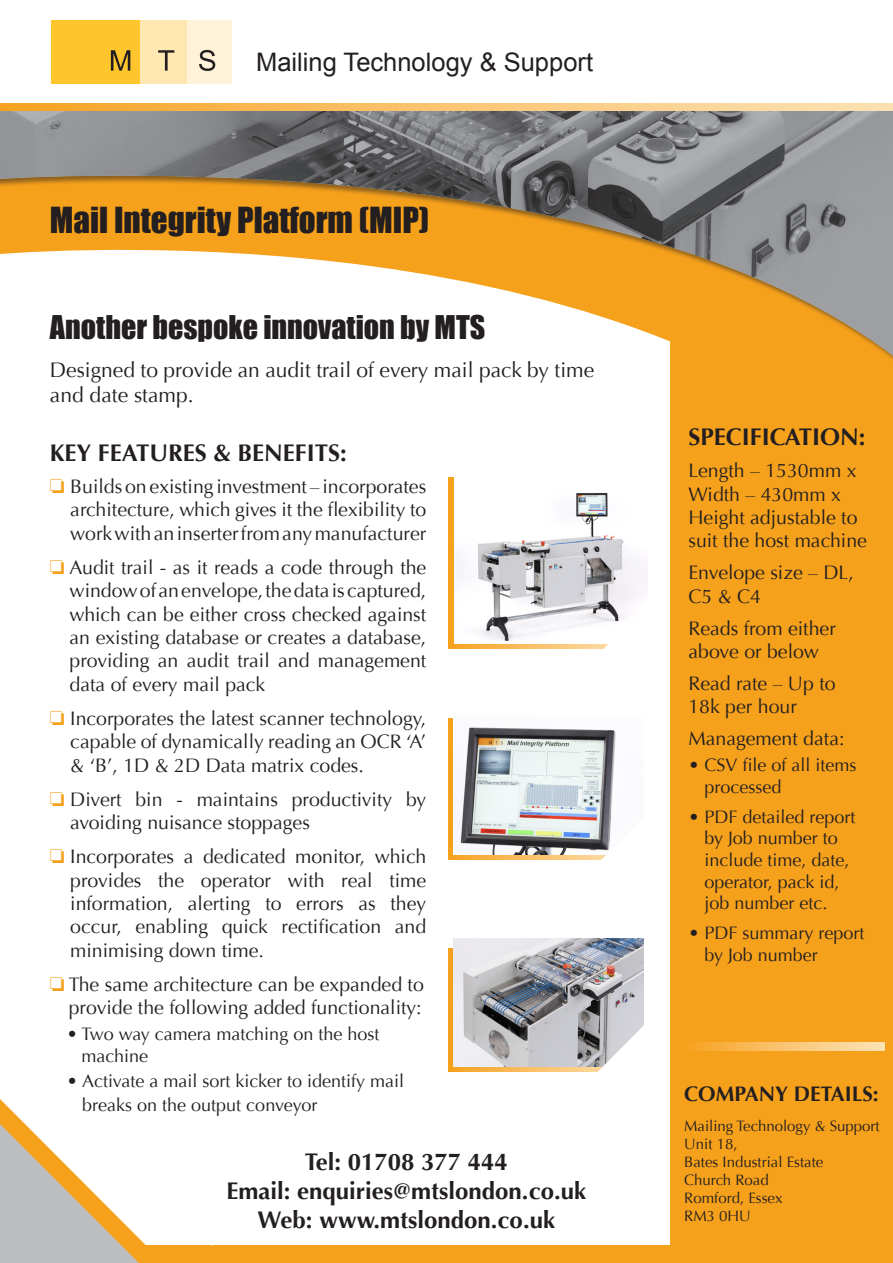
<style>
.page{position:relative;width:893px;height:1263px;background:#fff}
.page>*{position:absolute;margin:0;border:0;box-sizing:border-box;transform-origin:0 0}
.t1{font:33px "Impact";color:#231f20}
.t2{font:30px "Impact";color:#231f20}
.t3{font:25.5px "Arial";color:#231f20}
.t4{font:700 24px "Optima";color:#231f20}
.t5{font:21px/25.2px "Optima";color:#231f20}
.t6{font:700 21px "Optima";color:#231f20}
.t7{font:19.5px/23.4px "Optima";color:#231f20}
.t8{font:18px/21.6px "Optima";color:#231f20}
.t9{font:15px/18px "Optima";color:#231f20}
.s1{color:#f6a11c}
</style>
<div class="page">
<div style="left:142px;top:1246px;width:751px;height:17px;background:#f6a11c"></div>
<svg style="left:0;top:1246px;width:142px;height:17px;background:#c0bab2"></svg>
<svg style="left:0;top:1099px;width:274px;height:147px"></svg>
<svg style="left:448px;top:494px;width:131px;height:155px;background:#f7b145"></svg>
<img style="left:454px;top:494px;width:193px;height:149px">
<svg style="left:579px;top:579px;width:92px;height:118px"></svg>
<svg style="left:448px;top:719px;width:120px;height:140px"></svg>
<img style="left:453px;top:719px;width:163px;height:136px">
<svg style="left:568px;top:799px;width:103px;height:118px"></svg>
<svg style="left:449px;top:948px;width:119px;height:123px"></svg>
<img style="left:454px;top:938px;width:190px;height:129px">
<svg style="left:568px;top:1008px;width:103px;height:117px"></svg>
<div style="left:671px;top:324px;width:222px;height:939px;background:#f6a11c"></div>
<svg style="left:696px;top:1043px;width:188px;height:7px"></svg>
<div style="left:0;top:0;width:893px;height:374px;background:#231f20;opacity:.5"></div>
<svg style="left:0;top:356px;width:893px;height:10px"></svg>
<img style="left:0;top:111px;width:893px;height:245px">
<div style="left:0;top:0;width:893px;height:111px;background:#fff"></div>
<svg style="left:0;top:103px;width:893px;height:8px;background:#f9c36f"></svg>
<div style="left:51px;top:20px;width:89px;height:64px;background:#ffc52d"></div>
<div style="left:140px;top:20px;width:47px;height:64px;background:#ffe7b1"></div>
<div style="left:187px;top:20px;width:45px;height:64px;background:#fff2d8"></div>
<svg style="left:111px;top:50px;width:19px;height:21px"></svg>
<svg style="left:158px;top:50px;width:16px;height:21px"></svg>
<svg style="left:199px;top:50px;width:16px;height:21px"></svg>
<p class="t3" style="left:256px;top:45px;width:338px">Mailing Technology &amp; Support</p>
<p class="t1" style="left:50px;top:194px;width:381px">Mail Integrity Platform (MIP)</p>
<p class="t2" style="left:50px;top:304px;width:437px">Another bespoke innovation by MTS</p>
<p class="t5" style="left:50px;top:358px;width:546px">Designed to provide an audit trail of every mail pack by time and date stamp.</p>
<p class="t4" style="left:50px;top:439px;width:298px">KEY FEATURES &amp; BENEFITS:</p>
<p class="t7" style="left:70px;top:475px;width:358px;text-align:justify;text-indent:-20px"><span class="s1">□</span> Builds on existing investment – incorporates architecture, which gives it the flexibility to work with an inserter from any manufacturer</p>
<p class="t7" style="left:70px;top:556px;width:358px;text-align:justify;text-indent:-20px"><span class="s1">□</span> Audit trail - as it reads a code through the window of an envelope, the data is captured, which can be either cross checked against an existing database or creates a database, providing an audit trail and management data of every mail pack</p>
<p class="t7" style="left:70px;top:707px;width:358px;text-align:justify;text-indent:-20px"><span class="s1">□</span> Incorporates the latest scanner technology, capable of dynamically reading an OCR ‘A’ &amp; ‘B’, 1D &amp; 2D Data matrix codes.</p>
<p class="t7" style="left:70px;top:788px;width:358px;text-indent:-20px"><span class="s1">□</span> Divert bin - maintains productivity by avoiding nuisance stoppages</p>
<p class="t7" style="left:70px;top:845px;width:358px;text-align:justify;text-indent:-20px"><span class="s1">□</span> Incorporates a dedicated monitor, which provides the operator with real time information, alerting to errors as they occur, enabling quick rectification and minimising down time.</p>
<p class="t7" style="left:50px;top:973px;width:375px;text-align:right"><span class="s1">□</span> The same architecture can be expanded to provide the following added functionality:</p>
<p class="t8" style="left:82px;top:1023px;width:299px;text-indent:-15px">• Two way camera matching on the host machine</p>
<p class="t8" style="left:82px;top:1070px;width:324px;line-height:23.4px;text-indent:-15px">• Activate a mail sort kicker to identify mail breaks on the output conveyor</p>
<p class="t4" style="left:305px;top:1148px;width:205px">Tel: 01708 377 444</p>
<p class="t4" style="left:227px;top:1177px;width:361px">Email: enquiries@mtslondon.co.uk</p>
<p class="t4" style="left:258px;top:1206px;width:299px">Web: www.mtslondon.co.uk</p>
<p class="t4" style="left:688px;top:423px;width:179px">SPECIFICATION:</p>
<p class="t7" style="left:688px;top:459px;width:180px">Length – 1530mm x<br>Width – 430mm x<br>Height adjustable to suit the host machine</p>
<p class="t7" style="left:688px;top:561px;width:167px">Envelope size – DL,<br>C5 &amp; C4</p>
<p class="t7" style="left:688px;top:616px;width:149px">Reads from either above or below</p>
<p class="t7" style="left:688px;top:672px;width:149px">Read rate – Up to<br>18k per hour</p>
<p class="t7" style="left:688px;top:727px;width:158px">Management data:</p>
<p class="t8" style="left:704px;top:754px;width:154px;text-indent:-16px">• CSV file of all items processed</p>
<p class="t8" style="left:704px;top:806px;width:153px;text-indent:-16px">• PDF detailed report by Job number to include time, date, operator, pack id, job number etc.</p>
<p class="t8" style="left:704px;top:922px;width:162px;text-indent:-16px">• PDF summary report by Job number</p>
<p class="t6" style="left:684px;top:1081px;width:196px">COMPANY DETAILS:</p>
<p class="t9" style="left:684px;top:1117px;width:197px">Mailing Technology &amp; Support</p>
<p class="t9" style="left:684px;top:1135px;width:141px">Unit 18,<br>Bates Industrial Estate</p>
<p class="t9" style="left:684px;top:1171px;width:86px">Church Road</p>
<p class="t9" style="left:684px;top:1189px;width:100px">Romford, Essex</p>
<p class="t9" style="left:684px;top:1207px;width:68px">RM3 0HU</p>
</div>
